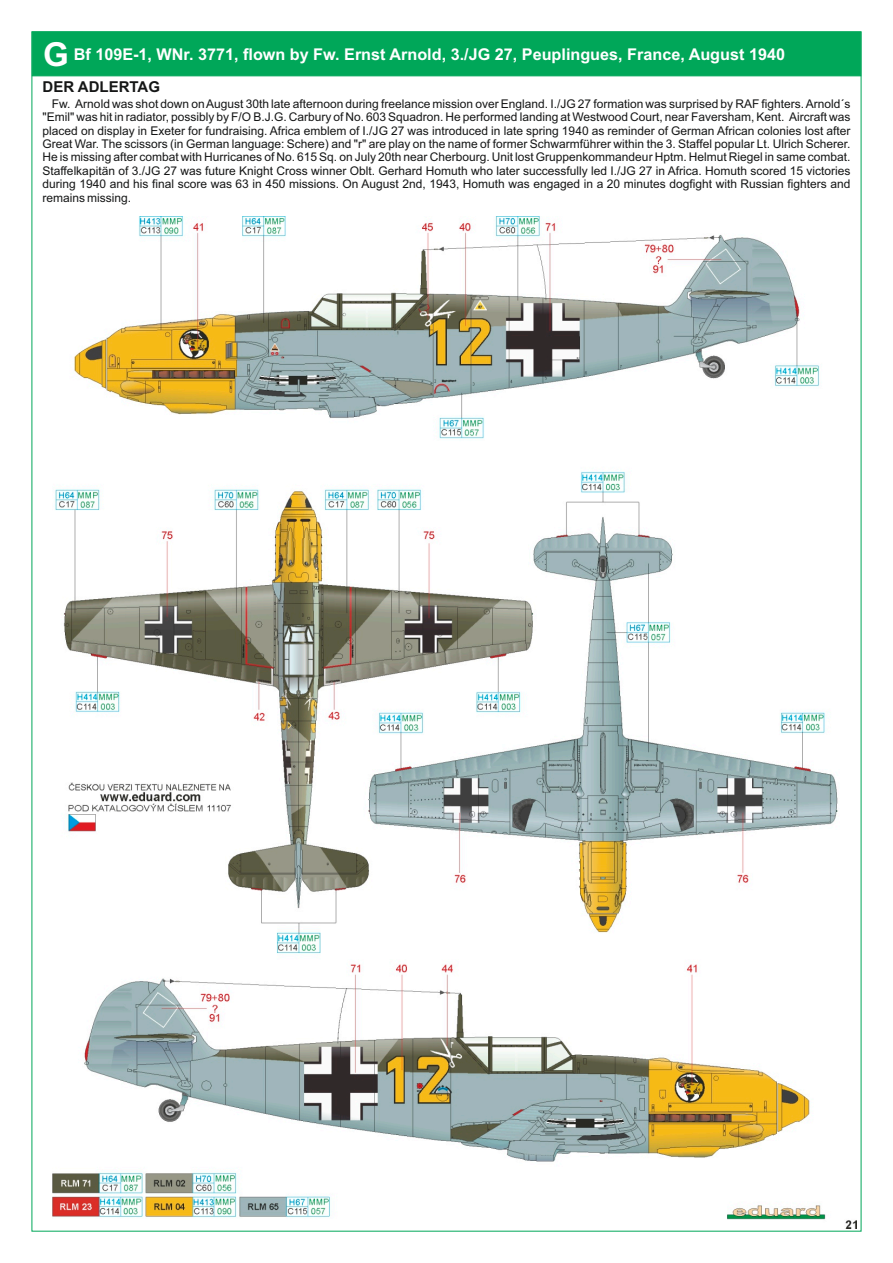
<style>
.page{position:relative;width:893px;height:1263px;background:#fff}
.page>*{position:absolute;margin:0;border:0;box-sizing:border-box;transform-origin:0 0}
.t1{font:700 16.2px "Arial";color:#fff}
.t2{font:700 15px "Arial";color:#151616}
.t3{font:12px/13.4px "Arial";color:#151616;text-align:justify}
.s1{font-size:33px}
</style>
<div class="page">
<div style="left:32px;top:32px;width:829px;height:44px;background:#00a759"></div>
<img style="left:53px;top:216px;width:803px;height:1013px">
<h1 class="t1" style="left:43px;top:48px;width:743px"><span class="s1">G</span> Bf 109E-1, WNr. 3771, flown by Fw. Ernst Arnold, 3./JG 27, Peuplingues, France, August 1940</h1>
<p class="t3" style="left:43px;top:98px;width:809px;text-indent:9px">Fw. Arnold was shot down on August 30th late afternoon during freelance mission over England. I./JG 27 formation was surprised by RAF fighters. Arnold´s "Emil" was hit in radiator, possibly by F/O B.J.G. Carbury of No. 603 Squadron. He performed landing at Westwood Court, near Faversham, Kent. Aircraft was placed on display in Exeter for fundraising. Africa emblem of I./JG 27 was introduced in late spring 1940 as reminder of German African colonies lost after Great War. The scissors (in German language: Schere) and "r" are play on the name of former Schwarmführer within the 3. Staffel popular Lt. Ulrich Scherer.<br>He is missing after combat with Hurricanes of No. 615 Sq. on July 20th near Cherbourg. Unit lost Gruppenkommandeur Hptm. Helmut Riegel in same combat.<br>Staffelkapitän of 3./JG 27 was future Knight Cross winner Oblt. Gerhard Homuth who later successfully led I./JG 27 in Africa. Homuth scored 15 victories during 1940 and his final score was 63 in 450 missions. On August 2nd, 1943, Homuth was engaged in a 20 minutes dogfight with Russian fighters and remains missing.</p>
<p class="t2" style="left:43px;top:81px;width:119px">DER ADLERTAG</p>
</div>
